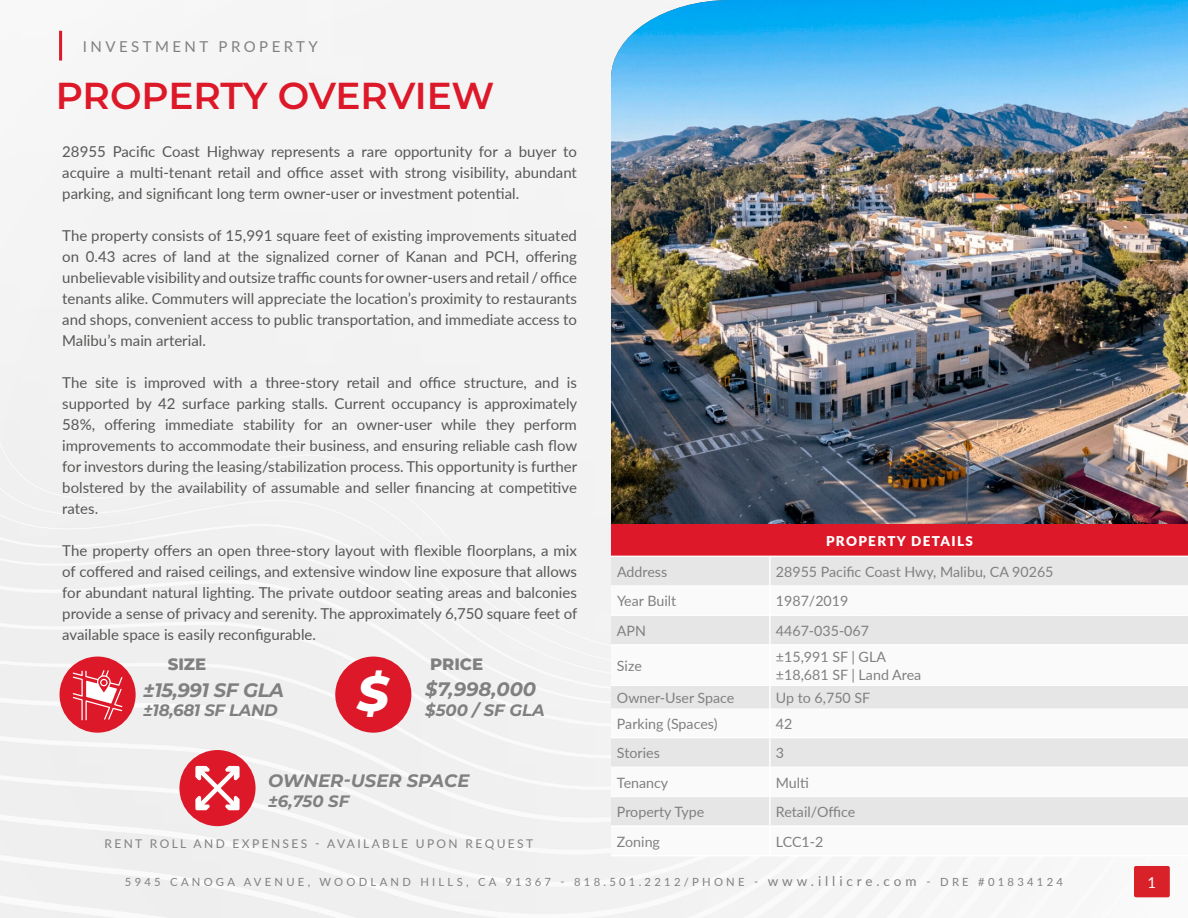
<style>
.page{position:relative;width:1188px;height:918px;background:#fff}
.page>*{position:absolute;margin:0;border:0;box-sizing:border-box;transform-origin:0 0}
.t1{font:italic 800 49.5px "Montserrat Alternates";color:#fff}
.t2{font:600 37.5px "Montserrat";letter-spacing:-.01em;color:#dc1829}
.t3{font:italic 700 19.5px "Montserrat";letter-spacing:-.015em;color:#808080}
.t4{font:italic 700 18px "Montserrat";color:#808080}
.t5{font:italic 700 16.5px "Montserrat";letter-spacing:-.015em;color:#808080}
.t6{font:800 16.5px "Montserrat";color:#808080}
.t7{font:15px/21px "Lato";color:#575756;text-align:justify}
.t8{font:15px "Lato";color:#808080}
.t9{font:15px "Lato";color:#fff}
.t10{font:14.25px/17.1px "Lato";color:#808080}
.t11{font:900 13.5px "Lato";letter-spacing:.1em;color:#fff}
.t12{font:12px "Lato";letter-spacing:.2em;color:#808080}
.t13{font:11.25px "Lato";letter-spacing:.29em;color:#808080}
.s1{font-size:13.5px}
</style>
<div class="page">
<div style="left:0;top:0;width:1170px;height:918px;background:#f2f2f2"></div>
<hr style="left:59px;top:31px;width:3px;height:30px;background:#dc1829">
<img style="left:611px;top:0;width:577px;height:525px">
<div style="left:611px;top:525px;width:577px;height:31px;background:#dc1829"></div>
<div style="left:611px;top:557px;width:577px;height:29px;background:#e6e6e6"></div>
<svg style="left:611px;top:587px;width:577px;height:268px"></svg>
<hr style="left:611px;top:556px;width:159px;height:1px;background:#fff">
<hr style="left:770px;top:556px;width:418px;height:1px;background:#fff">
<hr style="left:769px;top:557px;width:2px;height:29px;background:#fff">
<hr style="left:769px;top:586px;width:2px;height:29px;background:#fff">
<hr style="left:769px;top:616px;width:2px;height:28px;background:#fff">
<hr style="left:611px;top:644px;width:159px;height:2px;background:#fff">
<hr style="left:770px;top:644px;width:418px;height:2px;background:#fff">
<hr style="left:769px;top:646px;width:2px;height:39px;background:#fff">
<hr style="left:769px;top:686px;width:2px;height:23px;background:#fff">
<hr style="left:769px;top:709px;width:2px;height:28px;background:#fff">
<hr style="left:611px;top:737px;width:159px;height:1px;background:#fff">
<hr style="left:770px;top:737px;width:418px;height:1px;background:#fff">
<hr style="left:769px;top:738px;width:2px;height:29px;background:#fff">
<hr style="left:769px;top:767px;width:2px;height:29px;background:#fff">
<hr style="left:769px;top:797px;width:2px;height:28px;background:#fff">
<hr style="left:611px;top:825px;width:159px;height:2px;background:#fff">
<hr style="left:770px;top:825px;width:418px;height:2px;background:#fff">
<hr style="left:769px;top:827px;width:2px;height:28px;background:#fff">
<hr style="left:611px;top:855px;width:159px;height:1px;background:#fff">
<hr style="left:770px;top:855px;width:418px;height:1px;background:#fff">
<hr style="left:611px;top:586px;width:159px;height:1px;background:#fff">
<hr style="left:770px;top:586px;width:418px;height:1px;background:#fff">
<hr style="left:611px;top:615px;width:159px;height:1px;background:#fff">
<hr style="left:770px;top:615px;width:418px;height:1px;background:#fff">
<hr style="left:611px;top:685px;width:159px;height:1px;background:#fff">
<hr style="left:770px;top:685px;width:418px;height:1px;background:#fff">
<hr style="left:611px;top:709px;width:159px;height:1px;background:#fff">
<hr style="left:770px;top:709px;width:418px;height:1px;background:#fff">
<hr style="left:611px;top:767px;width:159px;height:1px;background:#fff">
<hr style="left:770px;top:767px;width:418px;height:1px;background:#fff">
<hr style="left:611px;top:796px;width:159px;height:1px;background:#fff">
<hr style="left:770px;top:796px;width:418px;height:1px;background:#fff">
<div style="left:60px;top:657px;width:76px;height:76px;background:#dc1829;border-radius:50%"></div>
<svg style="left:73px;top:670px;width:49px;height:50px"></svg>
<div style="left:335px;top:657px;width:76px;height:76px;background:#dc1829;border-radius:50%"></div>
<div style="left:179px;top:750px;width:77px;height:76px;background:#dc1829;border-radius:50%"></div>
<svg style="left:195px;top:765px;width:45px;height:46px"></svg>
<div style="left:1134px;top:866px;width:36px;height:31px;background:#d92129;border-radius:2px"></div>
<p class="t8" style="left:83px;top:36px;width:22px">Investment</p>
<p class="t8" style="left:219px;top:36px;width:26px">Propert</p>
<p class="t8" style="left:309px;top:36px;width:11px">y</p>
<h2 class="t2" style="left:56px;top:69px;width:440px">PROPERTY OVERVIEW</h2>
<p class="t7" style="left:62px;top:141px;width:516px">28955 Pacific Coast Highway represents a rare opportunity for a buyer to acquire a multi-tenant retail and office asset with strong visibility, abundant parking, and significant long term owner-user or investment potential.</p>
<p class="t7" style="left:62px;top:225px;width:516px">The property consists of 15,991 square feet of existing improvements situated on 0.43 acres of land at the signalized corner of Kanan and PCH, offering unbelievable visibility and outsize traffic counts for owner-users and retail / office tenants alike. Commuters will appreciate the location’s proximity to restaurants and shops, convenient access to public transportation, and immediate access to Malibu’s main arterial.</p>
<p class="t7" style="left:62px;top:372px;width:517px">The site is improved with a three-story retail and office structure, and is supported by 42 surface parking stalls. Current occupancy is approximately 58%, offering immediate stability for an owner-user while they perform improvements to accommodate their business, and ensuring reliable cash flow for investors during the leasing/stabilization process. This opportunity is further bolstered by the availability of assumable and seller financing at competitive rates.</p>
<p class="t7" style="left:62px;top:540px;width:516px">The property offers an open three-story layout with flexible floorplans, a mix of coffered and raised ceilings, and extensive window line exposure that allows for abundant natural lighting. The private outdoor seating areas and balconies provide a sense of privacy and serenity. The approximately 6,750 square feet of available space is easily reconfigurable.</p>
<p class="t11" style="left:826px;top:531px;width:148px">PROPERTY DETAILS</p>
<p class="t10" style="left:617px;top:563px;width:52px">Address</p>
<p class="t10" style="left:776px;top:563px;width:279px">28955 Pacific Coast Hwy, Malibu, CA 90265</p>
<p class="t10" style="left:617px;top:592px;width:61px">Year Built</p>
<p class="t10" style="left:776px;top:592px;width:74px">1987/2019</p>
<p class="t10" style="left:617px;top:622px;width:31px">APN</p>
<p class="t10" style="left:776px;top:622px;width:95px">4467-035-067</p>
<p class="t10" style="left:617px;top:657px;width:26px">Size</p>
<p class="t10" style="left:776px;top:648px;width:147px">±15,991 SF | GLA ±18,681 SF | Land Area</p>
<p class="t10" style="left:617px;top:689px;width:119px">Owner-User Space</p>
<p class="t10" style="left:776px;top:689px;width:96px">Up to 6,750 SF</p>
<p class="t10" style="left:617px;top:715px;width:102px">Parking (Spaces)</p>
<p class="t10" style="left:776px;top:715px;width:18px">42</p>
<p class="t10" style="left:617px;top:744px;width:44px">Stories</p>
<p class="t10" style="left:776px;top:744px;width:10px">3</p>
<p class="t10" style="left:617px;top:773px;width:53px">Tenancy</p>
<p class="t10" style="left:776px;top:773px;width:35px">Multi</p>
<p class="t10" style="left:617px;top:803px;width:89px">Property Type</p>
<p class="t10" style="left:776px;top:803px;width:81px">Retail/Office</p>
<p class="t10" style="left:617px;top:832px;width:45px">Zoning</p>
<p class="t10" style="left:776px;top:832px;width:49px">LCC1-2</p>
<p class="t6" style="left:168px;top:652px;width:40px">SIZE</p>
<p class="t6" style="left:430px;top:652px;width:55px">PRICE</p>
<h3 class="t3" style="left:143px;top:676px;width:143px">±15,991 SF GLA</h3>
<p class="t5" style="left:143px;top:699px;width:136px">±18,681 SF LAND</p>
<h1 class="t1" style="left:357px;top:657px;width:34px">$</h1>
<h3 class="t3" style="left:425px;top:675px;width:112px">$7,998,000</h3>
<p class="t5" style="left:425px;top:698px;width:121px">$500 / SF GLA</p>
<p class="t4" style="left:268px;top:768px;width:203px">OWNER-USER SPACE</p>
<p class="t5" style="left:268px;top:789px;width:83px">±6,750 SF</p>
<p class="t12" style="left:105px;top:835px;width:430px">RENT ROLL AND EXPENSES - AVAILABLE UPON REQUEST</p>
<p class="t13" style="left:125px;top:874px;width:940px">5945 CANOGA AVENUE, WOODLAND HILLS, CA 91367 - 818.501.2212/PHONE - <span class="s1">www.illicre.com</span> - DRE #01834124</p>
<p class="t9" style="left:1148px;top:871px;width:10px">1</p>
</div>
